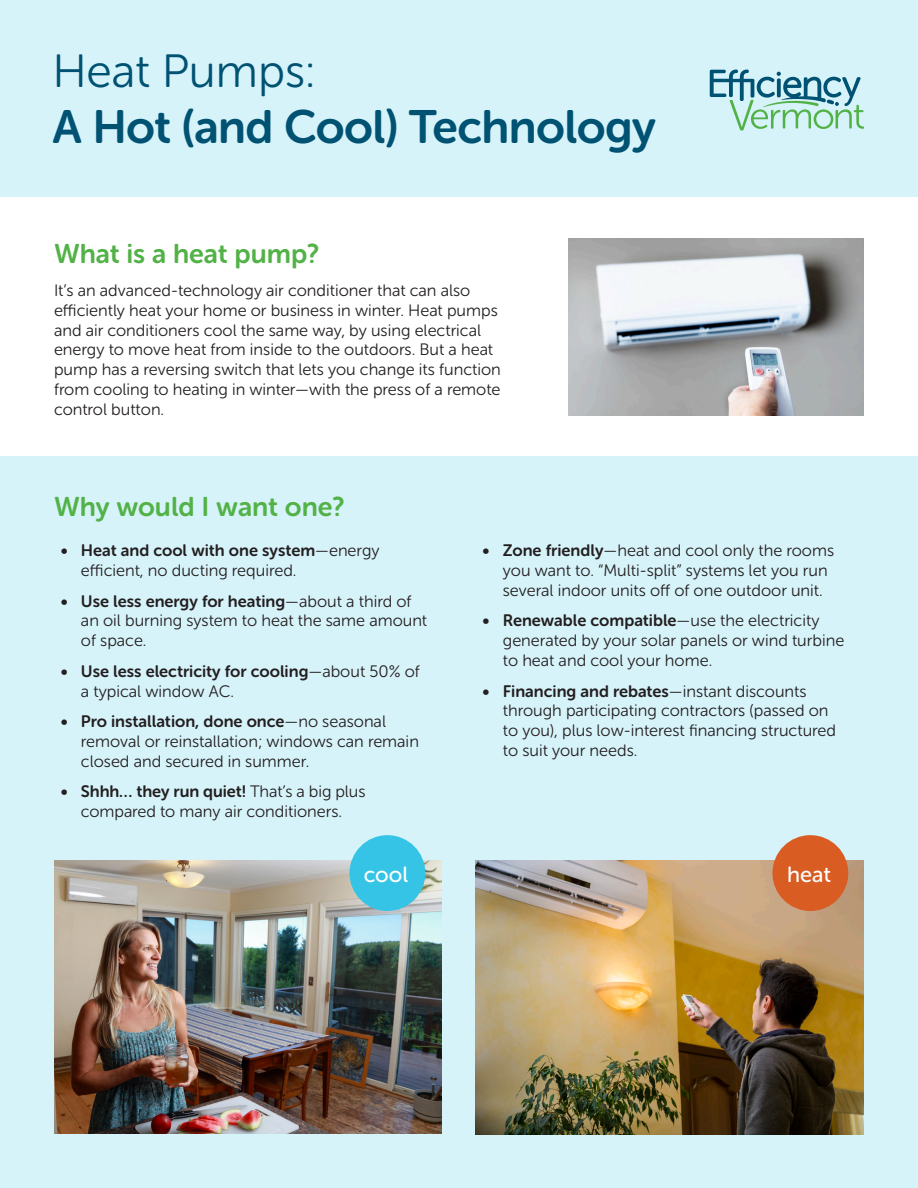
<style>
.page{position:relative;width:918px;height:1188px;background:#d7f3fa}
.page>*{position:absolute;margin:0;border:0;box-sizing:border-box;transform-origin:0 0}
.t1{font:46.5px "Museo Sans Rounded 700";letter-spacing:-.01em;color:#005273}
.t2{font:46.5px "Museo Sans Rounded 300";color:#005273}
.t3{font:27px "Museo Sans Rounded 700";color:#53b247}
.t4{font:21.9px "Museo Sans Rounded 500";color:#fff}
.t5{font:16.5px/19.8px "Museo Sans Rounded 300";color:#231f20}
.t6{font:16.5px "Museo Sans Rounded 700";color:#231f20}
.s1{font-family:"Museo Sans Rounded 300"}
.s2{font-family:"Museo Sans Rounded 700"}
</style>
<div class="page">
<img style="left:54px;top:861px;width:387px;height:273px">
<div style="left:0;top:198px;width:918px;height:258px;background:#fff"></div>
<img style="left:568px;top:239px;width:296px;height:176px">
<img style="left:476px;top:861px;width:388px;height:273px">
<div style="left:349px;top:835px;width:76px;height:76px;background:#35c4e5;border-radius:50%"></div>
<div style="left:772px;top:835px;width:76px;height:76px;background:#d95c23;border-radius:50%"></div>
<svg style="left:710px;top:70px;width:154px;height:60px"></svg>
<h1 class="t2" style="left:52px;top:46px;width:264px">Heat Pumps:</h1>
<h1 class="t1" style="left:52px;top:101px;width:605px">A Hot (and Cool) Technology</h1>
<h2 class="t3" style="left:54px;top:238px;width:267px">What is a heat pump?</h2>
<p class="t5" style="left:54px;top:281px;width:448px">It’s an advanced-technology air conditioner that can also efficiently heat your home or business in winter. Heat pumps and air conditioners cool the same way, by using electrical energy to move heat from inside to the outdoors. But a heat pump has a reversing switch that lets you change its function from cooling to heating in winter—with the press of a remote control button.</p>
<h2 class="t3" style="left:54px;top:492px;width:292px">Why would I want one?</h2>
<p class="t6" style="left:61px;top:541px;width:320px">• Heat and cool with one system<span class="s1">—energy</span></p>
<p class="t5" style="left:81px;top:561px;width:217px">efficient, no ducting required.</p>
<p class="t6" style="left:61px;top:592px;width:352px">• Use less energy for heating<span class="s1">—about a third of</span></p>
<p class="t5" style="left:81px;top:611px;width:348px">an oil burning system to heat the same amount of space.</p>
<p class="t6" style="left:61px;top:662px;width:361px">• Use less electricity for cooling<span class="s1">—about 50% of</span></p>
<p class="t5" style="left:81px;top:681px;width:155px">a typical window AC.</p>
<p class="t6" style="left:61px;top:712px;width:327px">• Pro installation, done once<span class="s1">—no seasonal</span></p>
<p class="t5" style="left:81px;top:732px;width:339px">removal or reinstallation; windows can remain closed and secured in summer.</p>
<p class="t6" style="left:61px;top:782px;width:306px">• Shhh… they run quiet! <span class="s1">That’s a big plus</span></p>
<p class="t5" style="left:81px;top:802px;width:263px">compared to many air conditioners.</p>
<p class="t5" style="left:503px;top:541px;width:333px;text-indent:-20px"><span class="s2">• Zone friendly</span>—heat and cool only the rooms you want to. “Multi-split” systems let you run several indoor units off of one outdoor unit.</p>
<p class="t6" style="left:483px;top:611px;width:338px">• Renewable compatible<span class="s1">—use the electricity</span></p>
<p class="t5" style="left:503px;top:631px;width:343px">generated by your solar panels or wind turbine to heat and cool your home.</p>
<p class="t6" style="left:483px;top:682px;width:325px">• Financing and rebates<span class="s1">—instant discounts</span></p>
<p class="t5" style="left:503px;top:701px;width:335px">through participating contractors (passed on to you), plus low-interest financing structured to suit your needs.</p>
<h3 class="t4" style="left:364px;top:862px;width:46px">cool</h3>
<h3 class="t4" style="left:787px;top:862px;width:45px">heat</h3>
</div>
